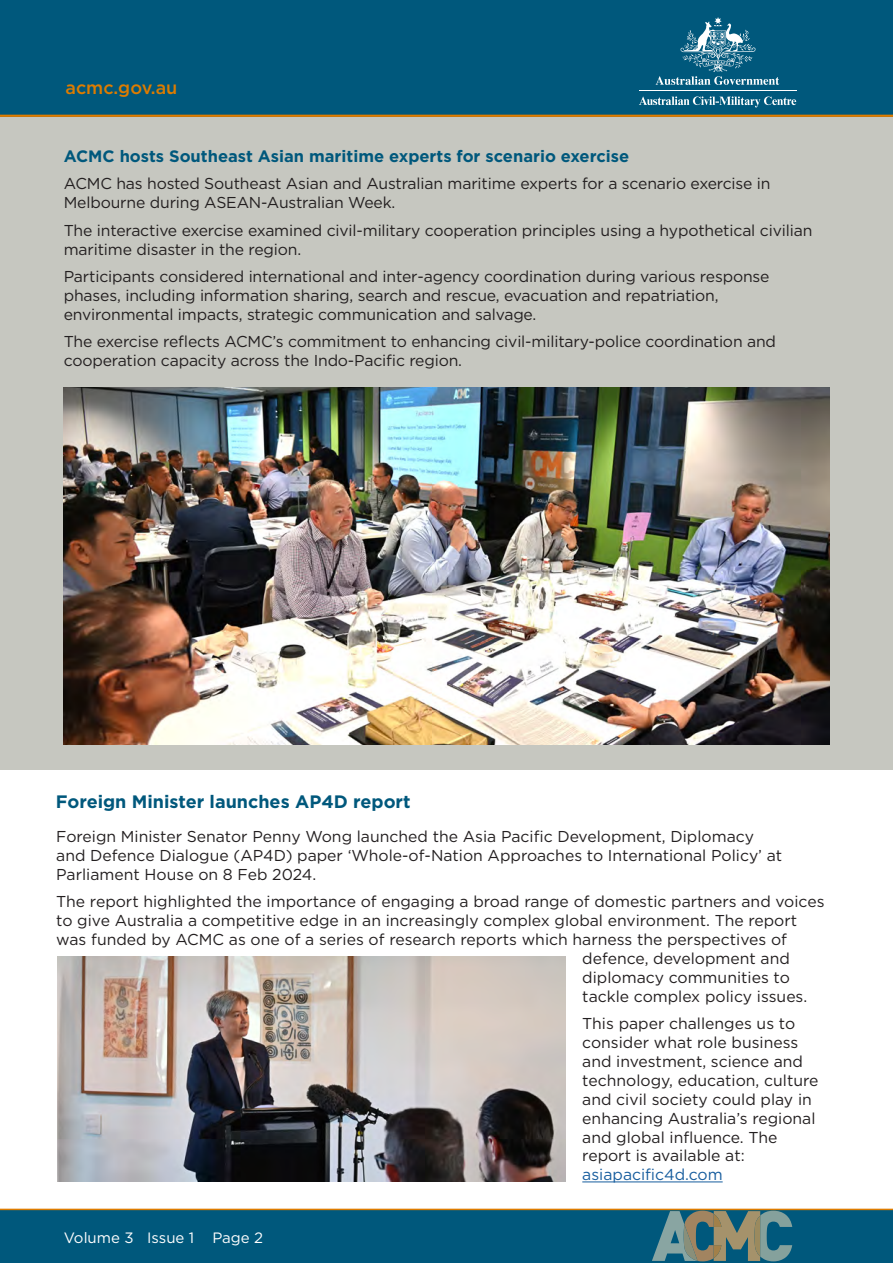
<style>
.page{position:relative;width:893px;height:1263px;background:#fff}
.page>*{position:absolute;margin:0;border:0;box-sizing:border-box;transform-origin:0 0}
.t1{font:700 18px "Gotham";color:#00587c}
.t2{font:500 18px "Gotham";color:#de7c00}
.t3{font:700 16.5px "Gotham";color:#00587c}
.t4{font:15.75px/18.9px "Gotham";letter-spacing:-.01em;color:#231f20}
.t5{font:15.75px "Gotham";color:#175d9e}
.t6{font:15px "Gotham";color:#fff}
</style>
<div class="page">
<div style="left:0;top:1210px;width:893px;height:53px;background:#00587c"></div>
<svg style="left:652px;top:1211px;width:140px;height:50px"></svg>
<div style="left:0;top:0;width:893px;height:117px;background:#00587c"></div>
<hr style="left:0;top:115px;width:893px;height:2px;background:#de7c00">
<hr style="left:639px;top:91px;width:157px;height:1px;background:#fff">
<svg style="left:639px;top:96px;width:157px;height:11px"></svg>
<svg style="left:656px;top:17px;width:123px;height:68px"></svg>
<hr style="left:0;top:1209px;width:893px;height:1px;background:#de7c00">
<div style="left:0;top:117px;width:893px;height:653px;background:#c6c7c0"></div>
<hr style="left:582px;top:1181px;width:141px;height:1px;background:#175d9e">
<img style="left:58px;top:957px;width:507px;height:224px">
<img style="left:64px;top:387px;width:766px;height:357px">
<p class="t2" style="left:65px;top:76px;width:113px">acmc.gov.au</p>
<p class="t3" style="left:64px;top:145px;width:567px">ACMC hosts Southeast Asian maritime experts for scenario exercise</p>
<p class="t4" style="left:64px;top:174px;width:708px">ACMC has hosted Southeast Asian and Australian maritime experts for a scenario exercise in<br>Melbourne during ASEAN-Australian Week.</p>
<p class="t4" style="left:64px;top:220px;width:750px">The interactive exercise examined civil-military cooperation principles using a hypothetical civilian maritime disaster in the region.</p>
<p class="t4" style="left:64px;top:267px;width:707px">Participants considered international and inter-agency coordination during various response phases, including information sharing, search and rescue, evacuation and repatriation, environmental impacts, strategic communication and salvage.</p>
<p class="t4" style="left:64px;top:332px;width:714px">The exercise reflects ACMC’s commitment to enhancing civil-military-police coordination and cooperation capacity across the Indo-Pacific region.</p>
<p class="t1" style="left:56px;top:790px;width:356px">Foreign Minister launches AP4D report</p>
<p class="t4" style="left:56px;top:827px;width:727px">Foreign Minister Senator Penny Wong launched the Asia Pacific Development, Diplomacy and Defence Dialogue (AP4D) paper ‘Whole-of-Nation Approaches to International Policy’ at<br>Parliament House on 8 Feb 2024.</p>
<p class="t4" style="left:56px;top:892px;width:770px">The report highlighted the importance of engaging a broad range of domestic partners and voices</p>
<p class="t4" style="left:56px;top:911px;width:742px">to give Australia a competitive edge in an increasingly complex global environment. The report</p>
<p class="t4" style="left:56px;top:930px;width:732px">was funded by ACMC as one of a series of research reports which harness the perspectives of</p>
<p class="t4" style="left:582px;top:948px;width:209px">defence, development and</p>
<p class="t4" style="left:582px;top:967px;width:209px">diplomacy communities to</p>
<p class="t4" style="left:582px;top:986px;width:227px">tackle complex policy issues.</p>
<p class="t4" style="left:582px;top:1014px;width:238px">This paper challenges us to consider what role business and investment, science and technology, education, culture and civil society could play in enhancing Australia’s regional and global influence. The report is available at:</p>
<p class="t5" style="left:582px;top:1165px;width:142px">asiapacific4d.com</p>
<p class="t6" style="left:64px;top:1227px;width:201px">Volume 3 Issue 1 Page 2</p>
</div>
